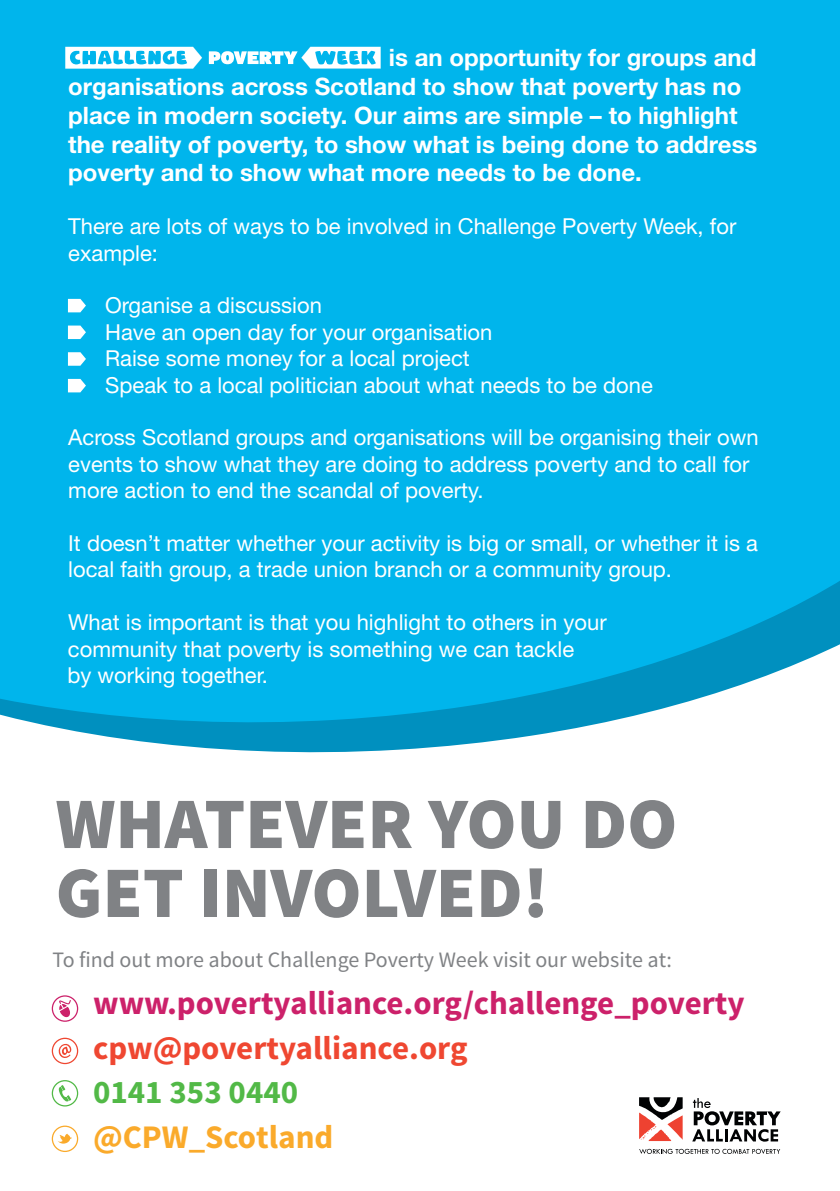
<style>
.page{position:relative;width:840px;height:1191px;background:#fff}
.page>*{position:absolute;margin:0;border:0;box-sizing:border-box;transform-origin:0 0}
.t1{font:900 72.4px/69px "Source Sans Pro";color:#808285}
.t2{font:700 33px "Source Sans Pro";color:#cc216a}
.t3{font:700 33px "Source Sans Pro";color:#ef4731}
.t4{font:700 33px "Source Sans Pro";color:#faaa2b}
.t5{font:700 33px "Source Sans Pro";color:#52b947}
.t6{font:700 24px/28.8px "Helvetica Neue LT Std";color:#fff}
.t7{font:22px/26.4px "Helvetica Neue LT Std";color:#fff}
.t8{font:22px "Source Sans Pro";color:#808285}
</style>
<div class="page">
<svg style="left:0;top:356px;width:839px;height:397px;background:#10b6e9"></svg>
<div style="left:0;top:0;width:839px;height:356px;background:#00b5ec"></div>
<svg style="left:209px;top:47px;width:171px;height:22px"></svg>
<svg style="left:65px;top:47px;width:137px;height:22px"></svg>
<svg style="left:67px;top:299px;width:19px;height:13px"></svg>
<svg style="left:67px;top:325px;width:19px;height:14px"></svg>
<svg style="left:53px;top:352px;width:41px;height:14px"></svg>
<svg style="left:53px;top:379px;width:41px;height:13px"></svg>
<svg style="left:639px;top:1097px;width:43px;height:44px"></svg>
<svg style="left:639px;top:1148px;width:140px;height:6px"></svg>
<svg style="left:692px;top:1098px;width:88px;height:43px"></svg>
<svg style="left:52px;top:1080px;width:26px;height:26px"></svg>
<svg style="left:52px;top:995px;width:26px;height:26px"></svg>
<svg style="left:52px;top:1037px;width:26px;height:27px"></svg>
<svg style="left:52px;top:1125px;width:26px;height:27px"></svg>
<p class="t6" style="left:68px;top:43px;width:690px;text-indent:320px">is an opportunity for groups and organisations across Scotland to show that poverty has no place in modern society. Our aims are simple – to highlight the reality of poverty, to show what is being done to address poverty and to show what more needs to be done.</p>
<p class="t7" style="left:68px;top:213px;width:669px">There are lots of ways to be involved in Challenge Poverty Week, for example:</p>
<p class="t7" style="left:68px;top:292px;width:255px">• Organise a discussion</p>
<p class="t7" style="left:68px;top:318px;width:425px">• Have an open day for your organisation</p>
<p class="t7" style="left:68px;top:345px;width:403px">• Raise some money for a local project</p>
<p class="t7" style="left:68px;top:371px;width:586px">• Speak to a local politician about what needs to be done</p>
<p class="t7" style="left:68px;top:424px;width:691px">Across Scotland groups and organisations will be organising their own events to show what they are doing to address poverty and to call for more action to end the scandal of poverty.</p>
<p class="t7" style="left:68px;top:530px;width:691px">It doesn’t matter whether your activity is big or small, or whether it is a local faith group, a trade union branch or a community group.</p>
<p class="t7" style="left:67px;top:609px;width:540px">What is important is that you highlight to others in your community that poverty is something we can tackle<br>by working together.</p>
<h1 class="t1" style="left:56px;top:792px;width:623px">WHATEVER YOU DO<br>GET INVOLVED!</h1>
<p class="t8" style="left:52px;top:945px;width:620px">To find out more about Challenge Poverty Week visit our website at:</p>
<h2 class="t2" style="left:93px;top:982px;width:652px">www.povertyalliance.org/challenge_poverty</h2>
<h2 class="t3" style="left:93px;top:1026px;width:376px">cpw@povertyalliance.org</h2>
<h2 class="t5" style="left:93px;top:1071px;width:206px">0141 353 0440</h2>
<h2 class="t4" style="left:93px;top:1115px;width:242px">@CPW_Scotland</h2>
</div>
